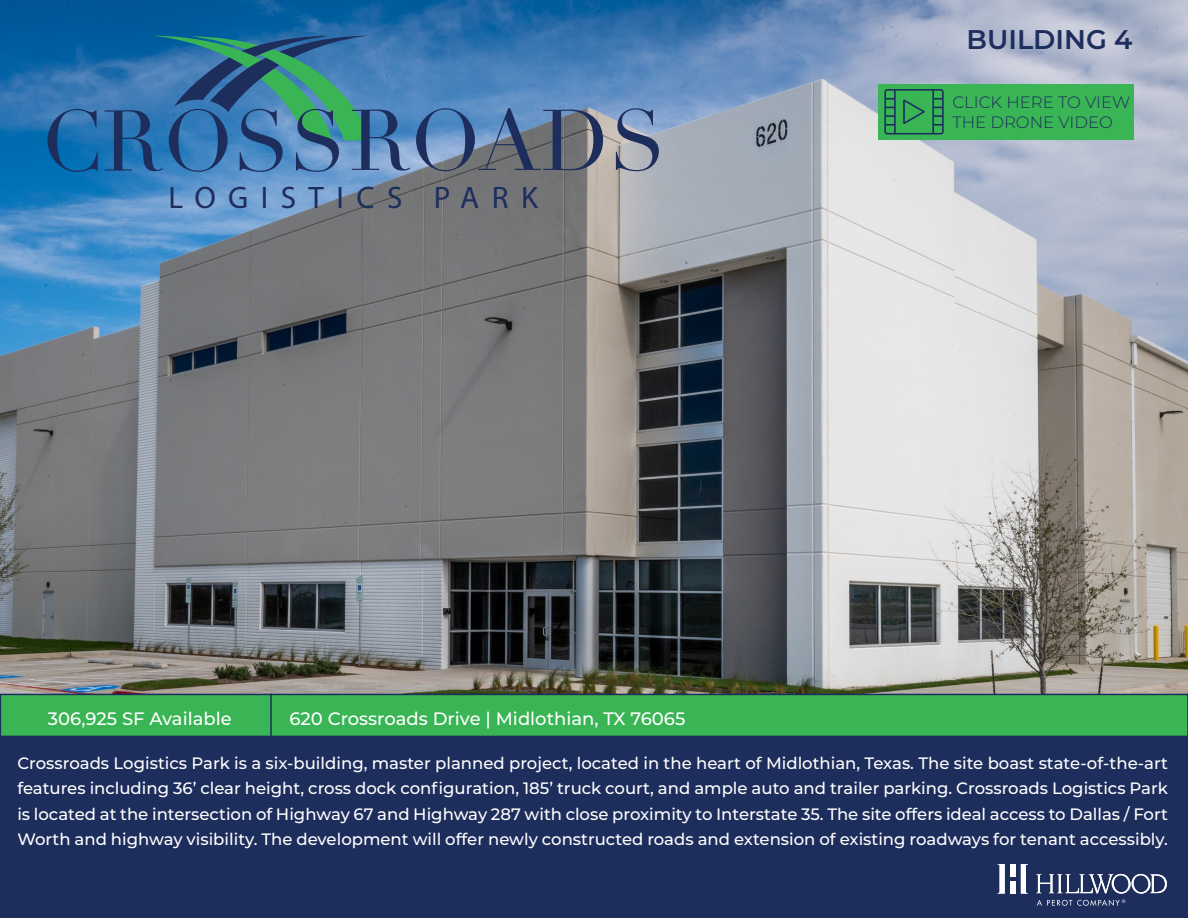
<style>
.page{position:relative;width:1188px;height:918px;background:#fff}
.page>*{position:absolute;margin:0;border:0;box-sizing:border-box;transform-origin:0 0}
.t1{font:31.2px "Myriad Pro";letter-spacing:.4em;color:#1d2e5d}
.t2{font:600 27px "Montserrat";color:#1d2e5c}
.t3{font:500 18px "Montserrat";color:#fff}
.t4{font:500 16.5px/25.5px "Montserrat";color:#fff;text-align:justify}
.t5{font:300 16.5px/19.8px "Montserrat";color:#1d2e5c}
</style>
<div class="page">
<img style="left:0;top:0;width:1188px;height:694px">
<div style="left:0;top:733px;width:1188px;height:185px;background:#1d2e5c"></div>
<svg style="left:1021px;top:864px;width:7px;height:30px"></svg>
<svg style="left:998px;top:864px;width:7px;height:30px"></svg>
<div style="left:1010px;top:864px;width:6px;height:12px;background:#fff"></div>
<div style="left:1010px;top:881px;width:6px;height:13px;background:#fff"></div>
<svg style="left:1036px;top:873px;width:131px;height:33px"></svg>
<div style="left:0;top:694px;width:1188px;height:42px;background:#3ab555"></div>
<div style="left:0;top:694px;width:1188px;height:43px;border:2px solid #1d2e5c"></div>
<hr style="left:270px;top:694px;width:2px;height:43px;background:#1d2e5c">
<svg style="left:48px;top:109px;width:50px;height:63px;background:#1b66a4"></svg>
<svg style="left:105px;top:36px;width:305px;height:136px;background:#3a789f"></svg>
<svg style="left:416px;top:108px;width:187px;height:63px;background:#5f7491"></svg>
<svg style="left:616px;top:108px;width:43px;height:63px;background:#818ea8"></svg>
<div style="left:878px;top:84px;width:256px;height:55px;background:#3ab555"></div>
<div style="left:884px;top:89px;width:60px;height:46px;border:2px solid #1c2f5c;border-radius:2px"></div>
<hr style="left:894px;top:90px;width:2px;height:44px;background:#1c2f5c">
<svg style="left:885px;top:98px;width:9px;height:2px"></svg>
<svg style="left:885px;top:115px;width:9px;height:2px"></svg>
<svg style="left:885px;top:124px;width:9px;height:2px"></svg>
<hr style="left:932px;top:90px;width:2px;height:44px;background:#1c2f5c">
<svg style="left:934px;top:98px;width:9px;height:2px"></svg>
<svg style="left:934px;top:115px;width:9px;height:2px"></svg>
<svg style="left:934px;top:124px;width:9px;height:2px"></svg>
<svg style="left:903px;top:99px;width:22px;height:25px"></svg>
<p class="t2" style="left:967px;top:20px;width:168px">BUILDING 4</p>
<p class="t1" style="left:168px;top:178px;width:371px">LOGISTICS PARK</p>
<p class="t3" style="left:48px;top:706px;width:186px">306,925 SF Available</p>
<p class="t3" style="left:289px;top:706px;width:397px">620 Crossroads Drive | Midlothian, TX 76065</p>
<p class="t5" style="left:952px;top:92px;width:179px">CLICK HERE TO VIEW<br>THE DRONE VIDEO</p>
<p class="t4" style="left:17px;top:749px;width:1152px">Crossroads Logistics Park is a six-building, master planned project, located in the heart of Midlothian, Texas. The site boast state-of-the-art features including 36’ clear height, cross dock configuration, 185’ truck court, and ample auto and trailer parking. Crossroads Logistics Park is located at the intersection of Highway 67 and Highway 287 with close proximity to Interstate 35. The site offers ideal access to Dallas / Fort Worth and highway visibility. The development will offer newly constructed roads and extension of existing roadways for tenant accessibly.</p>
</div>
